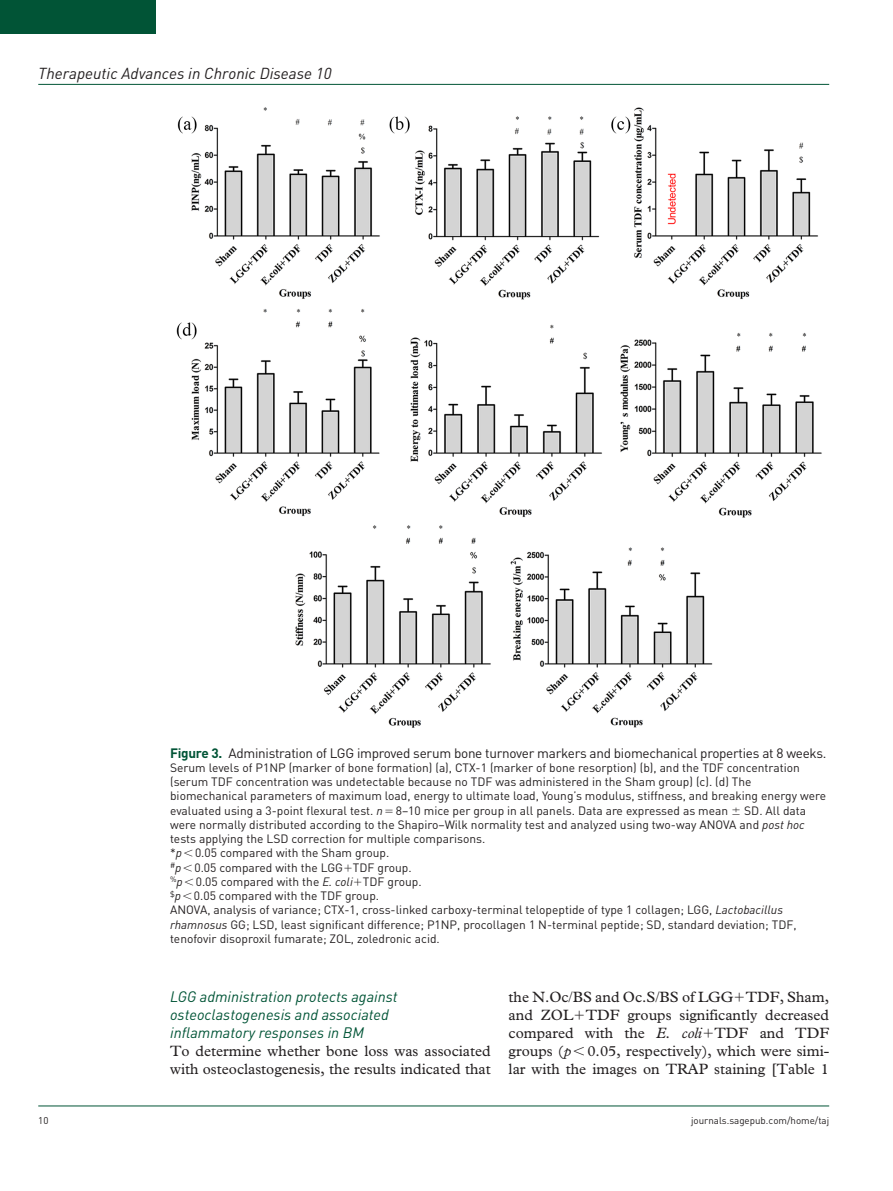
<style>
.page{position:relative;width:893px;height:1191px;background:#fff}
.page>*{position:absolute;margin:0;border:0;box-sizing:border-box;transform-origin:0 0}
.t1{font:italic 15.75px "DIN";color:#231f20}
.t2{font:15px/18px "Plantin Std";color:#231f20}
.t3{font:italic 15px/18px "DIN";color:#015436}
.t4{font:13.5px "DIN";letter-spacing:-.02em;color:#231f20}
.t5{font:12px/14.2px "DIN";color:#231f20}
.t6{font:9.75px "DIN";color:#231f20}
.s1{font-weight:700;color:#015436}
.s2{font-style:italic}
</style>
<div class="page">
<hr style="left:38px;top:84px;width:791px;height:1px;background:#015436">
<hr style="left:38px;top:1105px;width:791px;height:1px;background:#015436">
<div style="left:0;top:0;width:155px;height:34px;background:#015436"></div>
<img style="left:176px;top:107px;width:646px;height:621px">
<h1 class="t1" style="left:38px;top:63px;width:295px">Therapeutic Advances in Chronic Disease 10</h1>
<p class="t4" style="left:170px;top:744px;width:658px"><span class="s1">Figure 3.</span> Administration of LGG improved serum bone turnover markers and biomechanical properties at 8 weeks.</p>
<p class="t5" style="left:170px;top:760px;width:657px">Serum levels of P1NP (marker of bone formation) (a), CTX-1 (marker of bone resorption) (b), and the TDF concentration (serum TDF concentration was undetectable because no TDF was administered in the Sham group) (c). (d) The biomechanical parameters of maximum load, energy to ultimate load, Young’s modulus, stiffness, and breaking energy were evaluated using a 3-point flexural test. <span class="s2">n</span> 8–10 mice per group in all panels. Data are expressed as mean</p>
<p class="t5" style="left:170px;top:803px;width:637px;text-indent:574px">SD. All data were normally distributed according to the Shapiro–Wilk normality test and analyzed using two-way ANOVA and <span class="s2">post hoc </span>tests applying the LSD correction for multiple comparisons.<br>*<span class="s2">p</span> 0.05 compared with the Sham group.<br><sup>#</sup><span class="s2">p</span> 0.05 compared with the LGG TDF group.<br><sup>%</sup><span class="s2">p</span> 0.05 compared with the <span class="s2">E. coli</span> TDF group.<br><sup>$</sup><span class="s2">p</span> 0.05 compared with the TDF group.<br>ANOVA, analysis of variance; CTX-1, cross-linked carboxy-terminal telopeptide of type 1 collagen; LGG, <span class="s2">Lactobacillus rhamnosus</span> GG; LSD, least significant difference; P1NP, procollagen 1 N-terminal peptide; SD, standard deviation; TDF, tenofovir disoproxil fumarate; ZOL, zoledronic acid.</p>
<p class="t3" style="left:170px;top:987px;width:229px">LGG administration protects against osteoclastogenesis and associated inflammatory responses in BM</p>
<p class="t2" style="left:170px;top:1042px;width:322px">To determine whether bone loss was associated with osteoclastogenesis, the results indicated that</p>
<p class="t2" style="left:509px;top:988px;width:322px;text-align:justify">the N.Oc/BS and Oc.S/BS of LGG TDF, Sham, and ZOL TDF groups significantly decreased compared with the <span class="s2">E. coli</span> TDF and TDF groups (<span class="s2">p</span> 0.05, respectively), which were simi&shy;lar with the images on TRAP staining [Table 1</p>
<p class="t6" style="left:38px;top:1114px;width:12px">10</p>
<p class="t6" style="left:691px;top:1114px;width:140px">journals.sagepub.com/home/taj</p>
</div>
